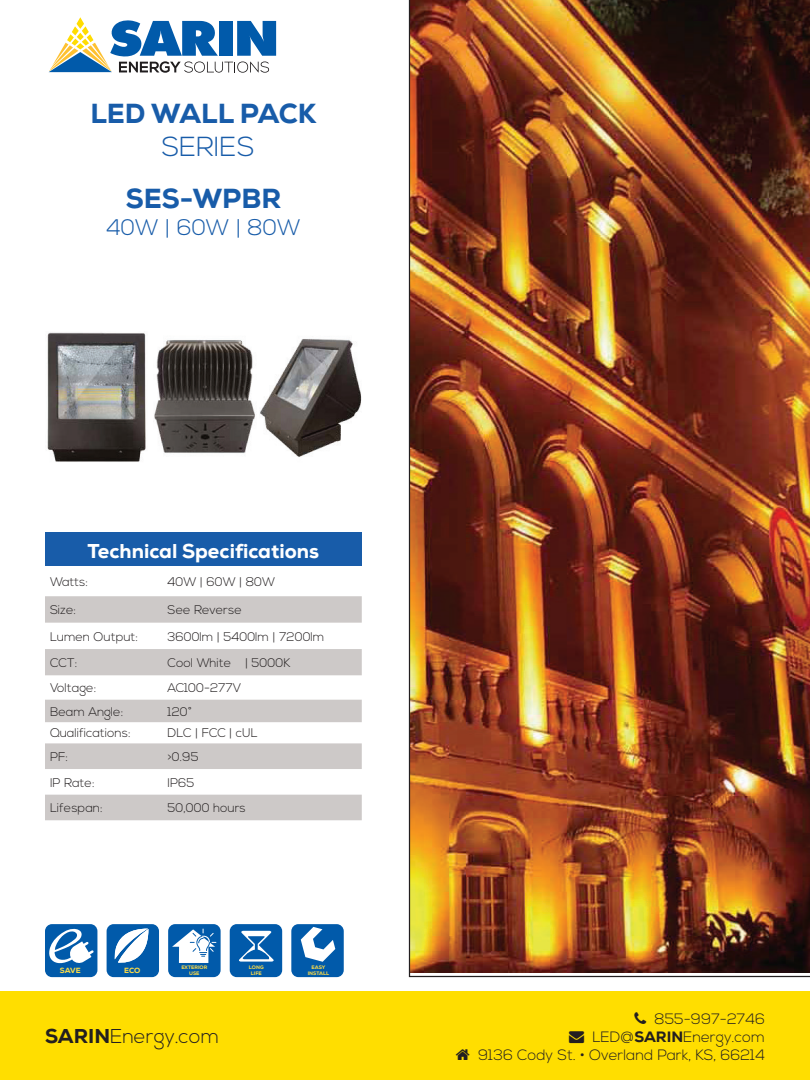
<style>
.page{position:relative;width:810px;height:1080px;background:#fff}
.page>*{position:absolute;margin:0;border:0;box-sizing:border-box;transform-origin:0 0}
.t1{font:800 27.5px "Nexa";color:#185ca9}
.t2{font:300 27.5px "Nexa";color:#185ca9}
.t3{font:300 22.5px "Nexa";color:#185ca9}
.t4{font:800 20px "Nexa";color:#fff}
.t5{font:300 20px "Nexa";color:#231f20}
.t6{font:300 15px/18px "Nexa";color:#231f20;text-align:right}
.t7{font:300 12.5px "Nexa";color:#231f20}
.t8{font:800 7.5px "Nexa";color:#fcdd48}
.t9{font:800 7.5px "Nexa";color:#fcdb48}
.t10{font:800 5px "Nexa";color:#fcdb48}
.s1{font-weight:800}
</style>
<div class="page">
<div style="left:0;top:991px;width:810px;height:89px;background:#ffde00"></div>
<svg style="left:49px;top:17px;width:227px;height:56px"></svg>
<div style="left:45px;top:532px;width:317px;height:34px;background:#185ca9"></div>
<svg style="left:45px;top:596px;width:317px;height:224px;fill:#cdc9c8"></svg>
<img style="left:409px;top:0;width:401px;height:977px">
<img style="left:47px;top:332px;width:99px;height:130px">
<img style="left:154px;top:340px;width:101px;height:114px">
<img style="left:260px;top:338px;width:102px;height:119px">
<div style="left:107px;top:924px;width:52px;height:53px;background:#015aaa;border-radius:7px"></div>
<svg style="left:114px;top:929px;width:34px;height:34px"></svg>
<div style="left:45px;top:924px;width:52px;height:53px;background:#015aaa;border-radius:7px"></div>
<svg style="left:49px;top:928px;width:45px;height:36px"></svg>
<div style="left:291px;top:924px;width:53px;height:53px;background:#015aaa;border-radius:7px"></div>
<svg style="left:301px;top:927px;width:34px;height:35px"></svg>
<div style="left:230px;top:924px;width:52px;height:53px;background:#015aaa;border-radius:7px"></div>
<svg style="left:239px;top:931px;width:35px;height:31px"></svg>
<div style="left:168px;top:924px;width:53px;height:53px;background:#015aaa;border-radius:7px"></div>
<svg style="left:172px;top:929px;width:44px;height:34px"></svg>
<p class="t1" style="left:90px;top:96px;width:228px">LED WALL PACK</p>
<p class="t2" style="left:162px;top:130px;width:94px">SERIES</p>
<p class="t1" style="left:126px;top:181px;width:157px">SES-WPBR</p>
<p class="t3" style="left:107px;top:215px;width:196px">40W | 60W | 80W</p>
<p class="t4" style="left:88px;top:538px;width:233px">Technical Specifications</p>
<p class="t7" style="left:50px;top:574px;width:40px">Watts:</p>
<p class="t7" style="left:168px;top:574px;width:109px">40W | 60W | 80W</p>
<p class="t7" style="left:50px;top:603px;width:28px">Size:</p>
<p class="t7" style="left:168px;top:603px;width:76px">See Reverse</p>
<p class="t7" style="left:50px;top:629px;width:90px">Lumen Output:</p>
<p class="t7" style="left:168px;top:629px;width:158px">3600lm | 5400lm | 7200lm</p>
<p class="t7" style="left:50px;top:655px;width:29px">CCT:</p>
<p class="t7" style="left:168px;top:655px;width:124px">Cool White | 5000K</p>
<p class="t7" style="left:50px;top:681px;width:48px">Voltage:</p>
<p class="t7" style="left:168px;top:681px;width:75px">AC100-277V</p>
<p class="t7" style="left:50px;top:704px;width:75px">Beam Angle:</p>
<p class="t7" style="left:168px;top:704px;width:26px">120°</p>
<p class="t7" style="left:50px;top:726px;width:82px">Qualifications:</p>
<p class="t7" style="left:168px;top:726px;width:92px">DLC | FCC | cUL</p>
<p class="t7" style="left:50px;top:749px;width:20px">PF:</p>
<p class="t7" style="left:168px;top:749px;width:33px">&gt;0.95</p>
<p class="t7" style="left:50px;top:775px;width:46px">IP Rate:</p>
<p class="t7" style="left:168px;top:775px;width:28px">IP65</p>
<p class="t7" style="left:50px;top:801px;width:54px">Lifespan:</p>
<p class="t7" style="left:168px;top:801px;width:80px">50,000 hours</p>
<p class="t8" style="left:60px;top:965px;width:22px">SAVE</p>
<p class="t9" style="left:124px;top:965px;width:18px">ECO</p>
<p class="t10" style="left:181px;top:964px;width:28px">EXTERIOR</p>
<p class="t10" style="left:189px;top:970px;width:12px">USE</p>
<p class="t10" style="left:249px;top:964px;width:16px">LONG</p>
<p class="t10" style="left:251px;top:970px;width:12px">LIFE</p>
<p class="t10" style="left:312px;top:964px;width:15px">EASY</p>
<p class="t10" style="left:308px;top:970px;width:23px">INSTALL</p>
<h3 class="t5" style="left:45px;top:1024px;width:176px"><span class="s1">SARIN</span>Energy.com</h3>
<p class="t6" style="left:654px;top:1010px;width:112px">855-997-2746</p>
<p class="t6" style="left:478px;top:1028px;width:288px">→ LED@<span class="s1">SARIN</span>Energy.com<br>9136 Cody St. • Overland Park, KS, 66214</p>
</div>
